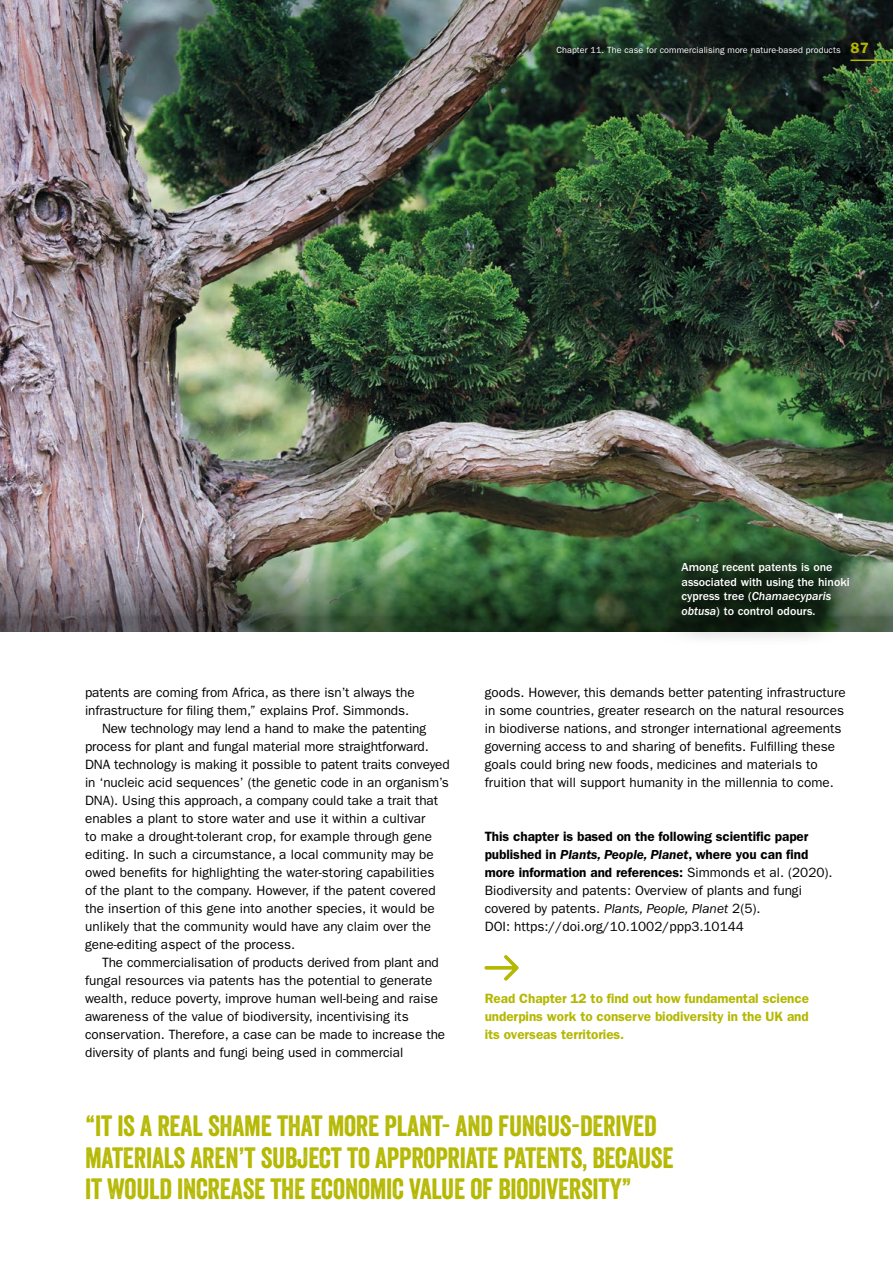
<style>
.page{position:relative;width:893px;height:1263px;background:#fff}
.page>*{position:absolute;margin:0;border:0;box-sizing:border-box;transform-origin:0 0}
.Quotes{font:28.5px/31.5px "Veneer";letter-spacing:-.01em;color:#b4b800}
.Inside_Pages_Body_Co{font:13.5px/18px "ITC Franklin Gothic Std";color:#000}
.t1{font:600 13.5px/18px "ITC Franklin Gothic Std";letter-spacing:-.005em;color:#b4b800;text-align:justify}
.t2{font:500 12px/14.4px "ITC Franklin Gothic Std";color:#fff}
.t3{font:9px "ITC Franklin Gothic Std";letter-spacing:.01em;color:#fff}
.s1{font-weight:600;font-size:15px;color:#b4b800}
.s2{font-family:"ITC Franklin Gothic Std Med It";font-weight:400}
.s3{font-weight:600}
.s4{font-weight:600;font-style:italic}
.s5{font-style:italic}
</style>
<div class="page">
<svg style="left:485px;top:955px;width:33px;height:25px"></svg>
<img style="left:0;top:0;width:893px;height:631px">
<img style="left:1px;top:528px;width:892px;height:103px">
<svg style="left:658px;top:539px;width:220px;height:100px;background:#354c36"></svg>
<hr style="left:850px;top:60px;width:43px;height:1px;background:#b4b800">
<p class="t3" style="left:556px;top:45px;width:314px">Chapter 11. The case for commercialising more nature-based products <span class="s1">87</span></p>
<p class="Inside_Pages_Body_Co" style="left:85px;top:683px;width:331px">patents are coming from Africa, as there isn’t always the infrastructure for filing them,” explains Prof. Simmonds.</p>
<p class="Inside_Pages_Body_Co" style="left:85px;top:719px;width:366px;text-indent:17px">New technology may lend a hand to make the patenting process for plant and fungal material more straightforward.<br>DNA technology is making it possible to patent traits conveyed in ‘nucleic acid sequences’ (the genetic code in an organism’s DNA). Using this approach, a company could take a trait that enables a plant to store water and use it within a cultivar<br>to make a drought-tolerant crop, for example through gene editing. In such a circumstance, a local community may be owed benefits for highlighting the water-storing capabilities<br>of the plant to the company. However, if the patent covered the insertion of this gene into another species, it would be unlikely that the community would have any claim over the gene-editing aspect of the process.</p>
<p class="Inside_Pages_Body_Co" style="left:85px;top:953px;width:362px;text-indent:17px">The commercialisation of products derived from plant and fungal resources via patents has the potential to generate wealth, reduce poverty, improve human well-being and raise awareness of the value of biodiversity, incentivising its conservation. Therefore, a case can be made to increase the diversity of plants and fungi being used in commercial</p>
<p class="t2" style="left:681px;top:560px;width:170px">Among recent patents is one associated with using the hinoki cypress tree (<span class="s2">Chamaecyparis obtusa</span>) to control odours.</p>
<p class="Inside_Pages_Body_Co" style="left:485px;top:683px;width:362px">goods. However, this demands better patenting infrastructure in some countries, greater research on the natural resources in biodiverse nations, and stronger international agreements governing access to and sharing of benefits. Fulfilling these goals could bring new foods, medicines and materials to fruition that will support humanity in the millennia to come.</p>
<p class="Inside_Pages_Body_Co" style="left:485px;top:827px;width:349px"><span class="s3">This chapter is based on the following scientific paper published in</span> <span class="s4">Plants, People, Planet</span><span class="s3">, where you can find more information and references:</span> Simmonds et al. (2020).<br>Biodiversity and patents: Overview of plants and fungi covered by patents. <span class="s5">Plants, People, Planet</span> 2(5).<br>DOI: https://doi.org/10.1002/ppp3.10144</p>
<p class="t1" style="left:485px;top:989px;width:326px">Read Chapter 12 to find out how fundamental science underpins work to conserve biodiversity in the UK and its overseas territories.</p>
<p class="Quotes" style="left:85px;top:1110px;width:590px">“IT IS A REAL SHAME THAT MORE PLANT- AND FUNGUS-DERIVED<br>MATERIALS AREN’T SUBJECT TO APPROPRIATE PATENTS, BECAUSE<br>IT WOULD INCREASE THE ECONOMIC VALUE OF BIODIVERSITY”</p>
</div>
